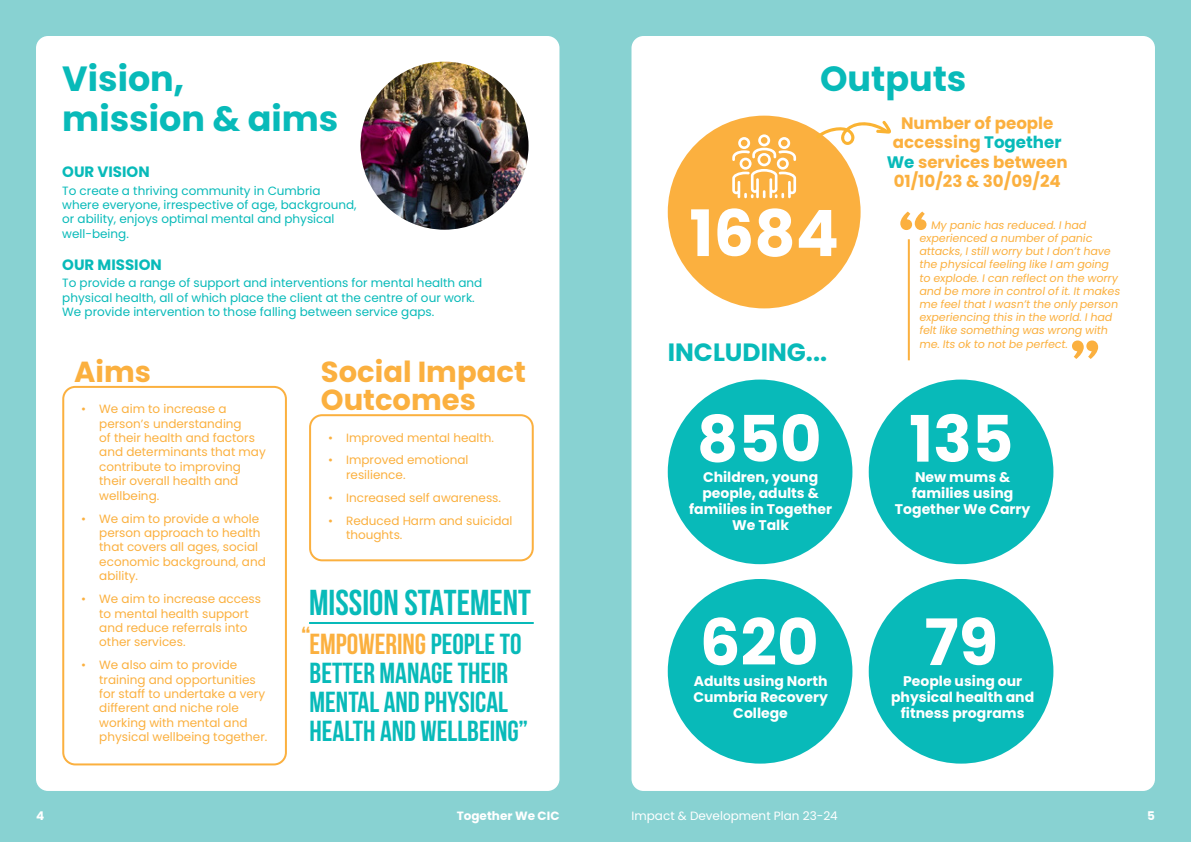
<style>
.page{position:relative;width:1191px;height:842px;background:#88d2d2}
.page>*{position:absolute;margin:0;border:0;box-sizing:border-box;transform-origin:0 0}
.t1{font:700 64px "Poppins";color:#fff}
.t2{font:700 36px "Bebas Neue";color:#08bab9}
.t3{font:700 35px/40px "Poppins";color:#08bab9}
.t4{font:700 29px/29px "Bebas Neue";color:#08bab9}
.t5{font:700 29px/28px "Poppins";color:#fbb03f}
.t6{font:700 29px "Bebas Neue";color:#fbb03f}
.t7{font:700 25px "Poppins";color:#08bab9}
.t8{font:700 16.6px/19.4px "Poppins";color:#fbb03f;text-align:center}
.t9{font:700 15px "Poppins";color:#08bab9}
.t10{font:700 14px/16px "Poppins";color:#fff;text-align:center}
.t11{font:12px/14.4px "Poppins";color:#fbb03f}
.t12{font:12px/14.4px "Poppins";color:#08bab9}
.t13{font:12px "Poppins";color:#fff}
.t14{font:700 12px "Poppins";color:#fff}
.t15{font:11px/13.2px "Poppins";color:#fbb03f}
.s1{color:#fbb03f}
.s2{color:#08bab9}
</style>
<div class="page">
<div style="left:36px;top:36px;width:523px;height:755px;background:#fff;border-radius:12px"></div>
<div style="left:631px;top:36px;width:524px;height:755px;background:#fff;border-radius:12px"></div>
<img style="left:360px;top:62px;width:168px;height:168px;border-radius:84px">
<div style="left:62px;top:386px;width:225px;height:379px;border:2px solid #fbb03f;border-radius:12px"></div>
<div style="left:309px;top:414px;width:225px;height:147px;border:2px solid #fbb03f;border-radius:12px"></div>
<hr style="left:309px;top:622px;width:225px;height:2px;background:#08bab9">
<div style="left:668px;top:116px;width:192px;height:192px;background:#fbb03f;border-radius:50%"></div>
<svg style="left:815px;top:121px;width:76px;height:25px"></svg>
<svg style="left:732px;top:134px;width:64px;height:64px"></svg>
<div style="left:668px;top:380px;width:184px;height:184px;background:#08bab9;border-radius:50%"></div>
<div style="left:868px;top:380px;width:185px;height:184px;background:#08bab9;border-radius:50%"></div>
<div style="left:668px;top:579px;width:184px;height:185px;background:#08bab9;border-radius:50%"></div>
<div style="left:868px;top:579px;width:185px;height:185px;background:#08bab9;border-radius:50%"></div>
<svg style="left:900px;top:212px;width:26px;height:18px"></svg>
<svg style="left:1072px;top:340px;width:26px;height:19px"></svg>
<hr style="left:908px;top:239px;width:2px;height:121px;background:#fbb03f">
<p class="t3" style="left:62px;top:59px;width:278px">Vision,<br>mission &amp; aims</p>
<p class="t9" style="left:62px;top:163px;width:89px">OUR VISION</p>
<p class="t12" style="left:62px;top:183px;width:296px">To create a thriving community in Cumbria where everyone, irrespective of age, background, or ability, enjoys optimal mental and physical well-being.</p>
<p class="t9" style="left:62px;top:256px;width:101px">OUR MISSION</p>
<p class="t12" style="left:62px;top:276px;width:421px">To provide a range of support and interventions for mental health and physical health, all of which place the client at the centre of our work.<br>We provide intervention to those falling between service gaps.</p>
<p class="t5" style="left:74px;top:358px;width:78px">Aims</p>
<p class="t11" style="left:99px;top:402px;width:168px;text-indent:-18px">• We aim to increase a person’s understanding<br>of their health and factors and determinants that may contribute to improving their overall health and wellbeing.</p>
<p class="t11" style="left:99px;top:511px;width:168px;text-indent:-18px">• We aim to provide a whole person approach to health that covers all ages, social economic background, and ability.</p>
<p class="t11" style="left:99px;top:592px;width:163px;text-indent:-18px">• We aim to increase access to mental health support and reduce referrals into other services.</p>
<p class="t11" style="left:99px;top:658px;width:170px;text-indent:-18px">• We also aim to provide training and opportunities for staff to undertake a very different and niche role working with mental and physical wellbeing together.</p>
<p class="t5" style="left:321px;top:358px;width:206px">Social Impact<br>Outcomes</p>
<p class="t11" style="left:328px;top:430px;width:167px">• Improved mental health.</p>
<p class="t11" style="left:346px;top:453px;width:124px;text-indent:-18px">• Improved emotional resilience.</p>
<p class="t11" style="left:328px;top:490px;width:174px">• Increased self awareness.</p>
<p class="t11" style="left:346px;top:513px;width:168px;text-indent:-18px">• Reduced Harm and suicidal thoughts.</p>
<p class="t2" style="left:309px;top:582px;width:223px">MISSION STATEMENT</p>
<p class="t4" style="left:309px;top:629px;width:220px"><span class="s1">EMPOWERING</span> PEOPLE TO<br>BETTER MANAGE THEIR<br>MENTAL AND PHYSICAL<br>HEALTH AND WELLBEING”</p>
<p class="t6" style="left:301px;top:621px;width:11px">“</p>
<p class="t3" style="left:820px;top:59px;width:148px">Outputs</p>
<p class="t1" style="left:689px;top:196px;width:151px">1684</p>
<p class="t7" style="left:668px;top:338px;width:161px">INCLUDING...</p>
<p class="t1" style="left:697px;top:402px;width:126px">850</p>
<p class="t10" style="left:689px;top:469px;width:144px">Children, young people, adults &amp; families in Together<br>We Talk</p>
<p class="t1" style="left:699px;top:605px;width:120px">620</p>
<p class="t10" style="left:693px;top:689px;width:136px">Cumbria Recovery<br>College</p>
<p class="t10" style="left:694px;top:673px;width:135px">Adults using North</p>
<p class="t8" style="left:886px;top:114px;width:182px">Number of people accessing <span class="s2">Together<br>We</span> services between<br>01/10/23 &amp; 30/09/24</p>
<p class="t15" style="left:919px;top:218px;width:205px;text-indent:12px">My panic has reduced.Ihad experienced a numberofpanic attacks,Istillworry butIdon’thave the physicalfeeling like Iam going to explode.Ican reflecton the worry and be more in controlofit.Itmakes me feelthatIwasn’tthe only person experiencing this in the world.Ihad feltlike something was wrong with me.Its ok to notbe perfect.</p>
<p class="t1" style="left:909px;top:402px;width:106px">135</p>
<p class="t10" style="left:895px;top:469px;width:137px">New mums &amp; families using<br>Together We Carry</p>
<p class="t1" style="left:924px;top:605px;width:75px">79</p>
<p class="t10" style="left:891px;top:673px;width:145px">People using our physical health and fitness programs</p>
<p class="t14" style="left:36px;top:809px;width:10px">4</p>
<p class="t14" style="left:457px;top:809px;width:104px">Together We CIC</p>
<p class="t13" style="left:631px;top:809px;width:208px">Impact &amp; Development Plan 23-24</p>
<p class="t14" style="left:1147px;top:809px;width:9px">5</p>
</div>
